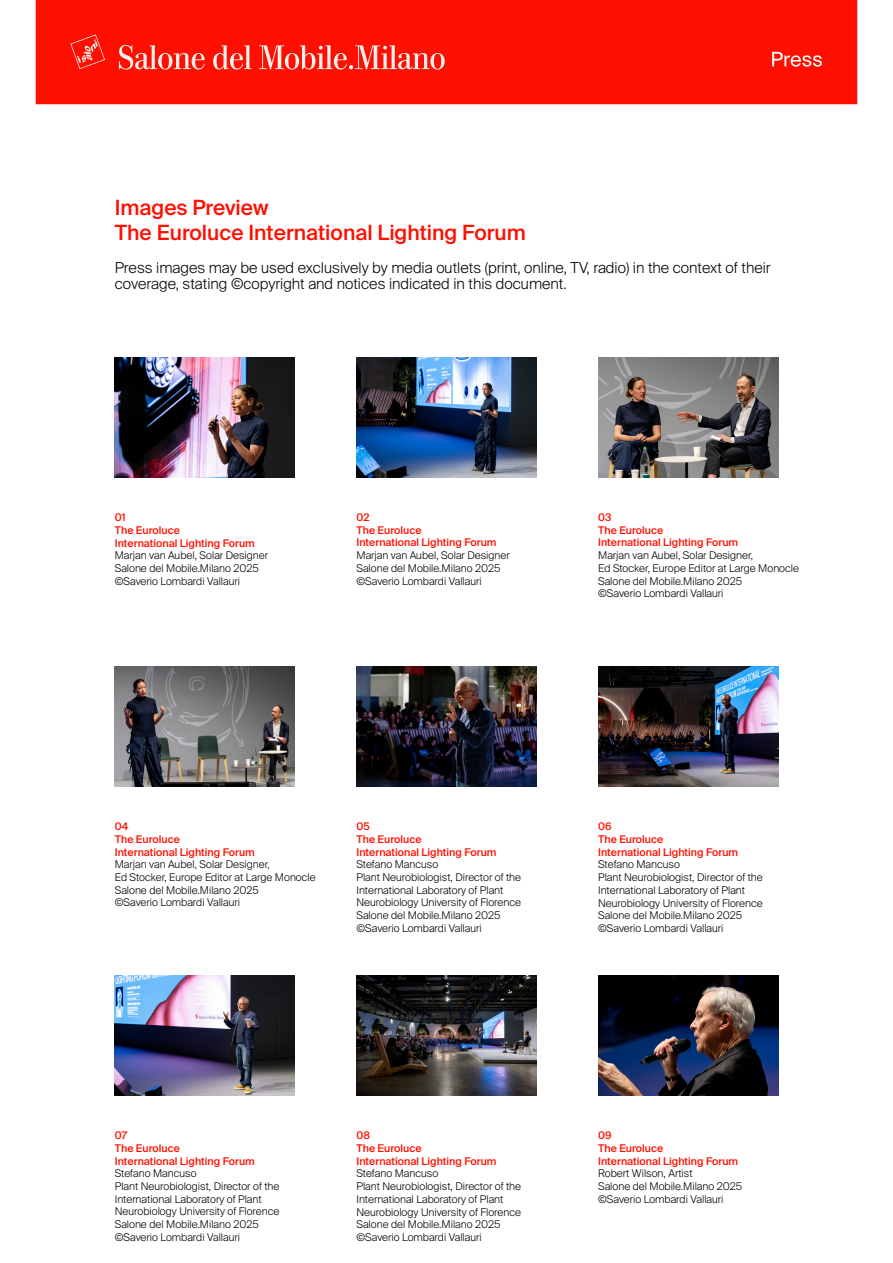
<style>
.page{position:relative;width:893px;height:1263px;background:#fff}
.page>*{position:absolute;margin:0;border:0;box-sizing:border-box;transform-origin:0 0}
.t1{font:500 21px "Suisse Intl";color:#ff0f00}
.t2{font:300 15px/16.5px "Suisse Intl";color:#000}
.t3{font:300 10.65px/12.8px "Suisse Intl";color:#000}
.t4{font:500 10.65px/12.8px "Suisse Intl";color:#ff0f00}
.t5{font:500 10.5px "Suisse Intl";color:#ff0f00}
.s1{font-weight:500;color:#ff0f00}
</style>
<div class="page">
<div style="left:36px;top:0;width:821px;height:104px;background:#ff0f00"></div>
<svg style="left:119px;top:45px;width:86px;height:25px"></svg>
<svg style="left:213px;top:45px;width:39px;height:25px"></svg>
<svg style="left:259px;top:45px;width:186px;height:25px"></svg>
<svg style="left:70px;top:34px;width:35px;height:35px"></svg>
<svg style="left:772px;top:52px;width:50px;height:15px"></svg>
<img style="left:115px;top:357px;width:180px;height:120px">
<img style="left:356px;top:357px;width:180px;height:120px">
<img style="left:598px;top:357px;width:180px;height:120px">
<img style="left:115px;top:666px;width:180px;height:120px">
<img style="left:356px;top:666px;width:180px;height:120px">
<img style="left:598px;top:666px;width:180px;height:120px">
<img style="left:115px;top:975px;width:180px;height:120px">
<img style="left:356px;top:975px;width:180px;height:120px">
<img style="left:598px;top:975px;width:180px;height:120px">
<p class="t1" style="left:115px;top:196px;width:155px">Images Preview</p>
<p class="t1" style="left:115px;top:221px;width:413px">The Euroluce International Lighting Forum</p>
<p class="t2" style="left:115px;top:259px;width:657px">Press images may be used exclusively by media outlets (print, online, TV, radio) in the context of their coverage, stating ©copyright and notices indicated in this document.</p>
<p class="t4" style="left:115px;top:511px;width:12px">01</p>
<p class="t4" style="left:115px;top:524px;width:142px">The Euroluce<br>International Lighting Forum</p>
<p class="t3" style="left:115px;top:549px;width:155px">Marjan van Aubel, Solar Designer<br>Salone del Mobile.Milano 2025 ©Saverio Lombardi Vallauri</p>
<p class="t5" style="left:356px;top:511px;width:14px">02</p>
<p class="t3" style="left:356px;top:524px;width:155px"><span class="s1">The Euroluce<br>International Lighting Forum<br></span>Marjan van Aubel, Solar Designer<br>Salone del Mobile.Milano 2025 ©Saverio Lombardi Vallauri</p>
<p class="t5" style="left:598px;top:511px;width:15px">03</p>
<p class="t3" style="left:598px;top:524px;width:202px"><span class="s1">The Euroluce<br>International Lighting Forum<br></span>Marjan van Aubel, Solar Designer,<br>Ed Stocker, Europe Editor at Large Monocle<br>Salone del Mobile.Milano 2025<br>©Saverio Lombardi Vallauri</p>
<p class="t5" style="left:115px;top:820px;width:15px">04</p>
<p class="t3" style="left:115px;top:833px;width:202px"><span class="s1">The Euroluce<br>International Lighting Forum<br></span>Marjan van Aubel, Solar Designer,<br>Ed Stocker, Europe Editor at Large Monocle<br>Salone del Mobile.Milano 2025<br>©Saverio Lombardi Vallauri</p>
<p class="t5" style="left:356px;top:820px;width:15px">05</p>
<p class="t3" style="left:356px;top:833px;width:166px"><span class="s1">The Euroluce<br>International Lighting Forum<br></span>Stefano Mancuso<br>Plant Neurobiologist, Director of the</p>
<p class="t3" style="left:356px;top:884px;width:148px">International Laboratory of Plant</p>
<p class="t3" style="left:356px;top:896px;width:166px">Neurobiology University of Florence<br>Salone del Mobile.Milano 2025 ©Saverio Lombardi Vallauri</p>
<p class="t5" style="left:598px;top:820px;width:15px">06</p>
<p class="t3" style="left:598px;top:833px;width:166px"><span class="s1">The Euroluce<br>International Lighting Forum<br></span>Stefano Mancuso<br>Plant Neurobiologist, Director of the</p>
<p class="t3" style="left:598px;top:884px;width:148px">International Laboratory of Plant</p>
<p class="t3" style="left:598px;top:896px;width:166px">Neurobiology University of Florence<br>Salone del Mobile.Milano 2025 ©Saverio Lombardi Vallauri</p>
<p class="t5" style="left:115px;top:1129px;width:14px">07</p>
<p class="t3" style="left:115px;top:1142px;width:166px"><span class="s1">The Euroluce<br>International Lighting Forum<br></span>Stefano Mancuso<br>Plant Neurobiologist, Director of the</p>
<p class="t3" style="left:115px;top:1193px;width:148px">International Laboratory of Plant</p>
<p class="t3" style="left:115px;top:1205px;width:166px">Neurobiology University of Florence<br>Salone del Mobile.Milano 2025 ©Saverio Lombardi Vallauri</p>
<p class="t5" style="left:356px;top:1129px;width:15px">08</p>
<p class="t3" style="left:356px;top:1142px;width:166px"><span class="s1">The Euroluce<br>International Lighting Forum<br></span>Stefano Mancuso<br>Plant Neurobiologist, Director of the</p>
<p class="t3" style="left:356px;top:1193px;width:148px">International Laboratory of Plant</p>
<p class="t3" style="left:356px;top:1205px;width:166px">Neurobiology University of Florence<br>Salone del Mobile.Milano 2025 ©Saverio Lombardi Vallauri</p>
<p class="t5" style="left:598px;top:1129px;width:15px">09</p>
<p class="t3" style="left:598px;top:1142px;width:146px"><span class="s1">The Euroluce<br>International Lighting Forum<br></span>Robert Wilson, Artist<br>Salone del Mobile.Milano 2025 ©Saverio Lombardi Vallauri</p>
</div>
